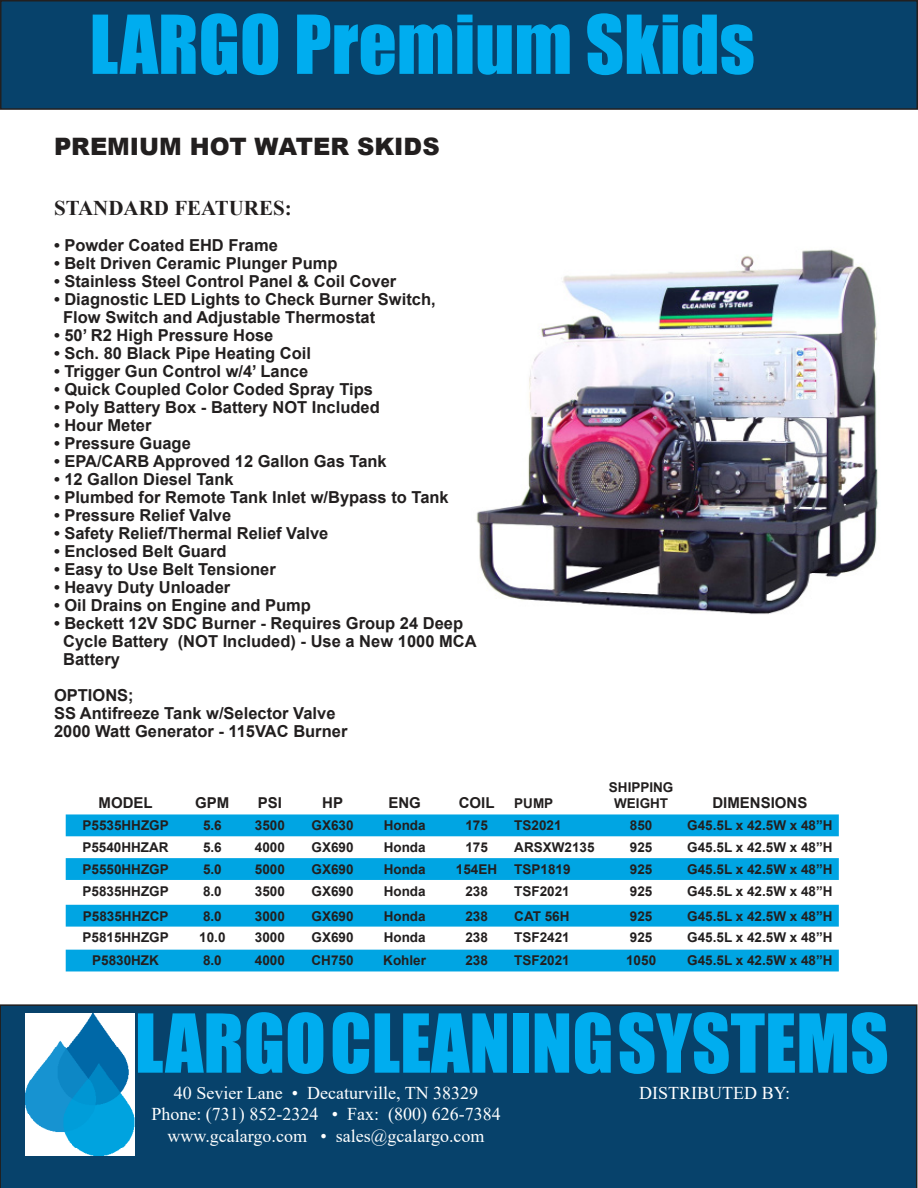
<style>
.page{position:relative;width:918px;height:1188px;background:#fff}
.page>*{position:absolute;margin:0;border:0;box-sizing:border-box;transform-origin:0 0}
.t1{font:75px "Impact";color:#00adef}
.t2{font:900 24px "Arial";color:#221f1f}
.t3{font:700 21px "Times New Roman";color:#221f1f}
.t4{font:18px/21.6px "Times New Roman";color:#fff;text-align:center}
.t5{font:700 16.5px/18px "Arial";color:#221f1f}
.t6{font:700 15px "Arial";color:#221f1f}
.t7{font:700 13.5px/16.2px "Arial";color:#221f1f;text-align:center}
</style>
<div class="page">
<div style="left:0;top:1004px;width:917px;height:184px;background:#07426b"></div>
<img style="left:25px;top:1013px;width:110px;height:142px">
<div style="left:1px;top:1px;width:916px;height:108px;background:#07426b"></div>
<div style="left:0;top:0;width:918px;height:110px;border:2px solid #221f1f"></div>
<img style="left:476px;top:249px;width:402px;height:365px">
<svg style="left:66px;top:814px;width:773px;height:66px;fill:#00a5e3"></svg>
<svg style="left:66px;top:905px;width:773px;height:66px;fill:#00a5e3"></svg>
<h1 class="t1" style="left:90px;top:4px;width:667px">LARGO Premium Skids</h1>
<h2 class="t2" style="left:54px;top:133px;width:387px">PREMIUM HOT WATER SKIDS</h2>
<p class="t3" style="left:54px;top:196px;width:239px">STANDARD FEATURES:</p>
<p class="t5" style="left:54px;top:238px;width:225px">• Powder Coated EHD Frame</p>
<p class="t5" style="left:54px;top:256px;width:285px">• Belt Driven Ceramic Plunger Pump</p>
<p class="t5" style="left:54px;top:274px;width:344px">• Stainless Steel Control Panel &amp; Coil Cover</p>
<p class="t5" style="left:63px;top:292px;width:374px;text-indent:-9px">• Diagnostic LED Lights to Check Burner Switch,<br>Flow Switch and Adjustable Thermostat</p>
<p class="t5" style="left:54px;top:328px;width:221px">• 50’ R2 High Pressure Hose</p>
<p class="t5" style="left:54px;top:346px;width:259px">• Sch. 80 Black Pipe Heating Coil</p>
<p class="t5" style="left:54px;top:364px;width:256px">• Trigger Gun Control w/4’ Lance</p>
<p class="t5" style="left:54px;top:382px;width:321px">• Quick Coupled Color Coded Spray Tips</p>
<p class="t5" style="left:54px;top:400px;width:327px">• Poly Battery Box - Battery NOT Included</p>
<p class="t5" style="left:54px;top:418px;width:99px">• Hour Meter</p>
<p class="t5" style="left:54px;top:436px;width:138px">• Pressure Guage</p>
<p class="t5" style="left:54px;top:454px;width:334px">• EPA/CARB Approved 12 Gallon Gas Tank</p>
<p class="t5" style="left:54px;top:472px;width:181px">• 12 Gallon Diesel Tank</p>
<p class="t5" style="left:54px;top:490px;width:396px">• Plumbed for Remote Tank Inlet w/Bypass to Tank</p>
<p class="t5" style="left:54px;top:508px;width:179px">• Pressure Relief Valve</p>
<p class="t5" style="left:54px;top:526px;width:276px">• Safety Relief/Thermal Relief Valve</p>
<p class="t5" style="left:54px;top:544px;width:174px">• Enclosed Belt Guard</p>
<p class="t5" style="left:54px;top:562px;width:223px">• Easy to Use Belt Tensioner</p>
<p class="t5" style="left:54px;top:580px;width:178px">• Heavy Duty Unloader</p>
<p class="t5" style="left:54px;top:598px;width:259px">• Oil Drains on Engine and Pump</p>
<p class="t5" style="left:63px;top:616px;width:415px;text-indent:-9px">• Beckett 12V SDC Burner - Requires Group 24 Deep<br>Cycle Battery (NOT Included) - Use a New 1000 MCA<br>Battery</p>
<p class="t5" style="left:54px;top:688px;width:295px">OPTIONS;<br>SS Antifreeze Tank w/Selector Valve<br>2000 Watt Generator - 115VAC Burner</p>
<p class="t6" style="left:99px;top:798px;width:56px">MODEL</p>
<p class="t6" style="left:195px;top:798px;width:36px">GPM</p>
<p class="t6" style="left:258px;top:798px;width:26px">PSI</p>
<p class="t6" style="left:322px;top:798px;width:22px">HP</p>
<p class="t6" style="left:388px;top:798px;width:34px">ENG</p>
<p class="t6" style="left:459px;top:798px;width:37px">COIL</p>
<p class="t7" style="left:514px;top:797px;width:41px">PUMP</p>
<p class="t7" style="left:609px;top:781px;width:66px">SHIPPING<br>WEIGHT</p>
<p class="t6" style="left:712px;top:798px;width:97px">DIMENSIONS</p>
<p class="t7" style="left:83px;top:819px;width:88px">P5535HHZGP</p>
<p class="t7" style="left:203px;top:819px;width:20px">5.6</p>
<p class="t7" style="left:255px;top:819px;width:32px">3500</p>
<p class="t7" style="left:312px;top:819px;width:44px">GX630</p>
<p class="t7" style="left:384px;top:819px;width:43px">Honda</p>
<p class="t7" style="left:465px;top:819px;width:24px">175</p>
<p class="t7" style="left:514px;top:819px;width:49px">TS2021</p>
<p class="t7" style="left:630px;top:819px;width:24px">850</p>
<p class="t7" style="left:687px;top:819px;width:147px">G45.5L x 42.5W x 48”H</p>
<p class="t7" style="left:82px;top:841px;width:88px">P5540HHZAR</p>
<p class="t7" style="left:203px;top:841px;width:20px">5.6</p>
<p class="t7" style="left:255px;top:841px;width:32px">4000</p>
<p class="t7" style="left:312px;top:841px;width:44px">GX690</p>
<p class="t7" style="left:384px;top:841px;width:43px">Honda</p>
<p class="t7" style="left:465px;top:841px;width:24px">175</p>
<p class="t7" style="left:514px;top:841px;width:82px">ARSXW2135</p>
<p class="t7" style="left:630px;top:841px;width:24px">925</p>
<p class="t7" style="left:687px;top:841px;width:147px">G45.5L x 42.5W x 48”H</p>
<p class="t7" style="left:83px;top:862px;width:88px">P5550HHZGP</p>
<p class="t7" style="left:203px;top:862px;width:20px">5.0</p>
<p class="t7" style="left:255px;top:862px;width:32px">5000</p>
<p class="t7" style="left:312px;top:862px;width:44px">GX690</p>
<p class="t7" style="left:384px;top:862px;width:43px">Honda</p>
<p class="t7" style="left:456px;top:862px;width:43px">154EH</p>
<p class="t7" style="left:514px;top:862px;width:58px">TSP1819</p>
<p class="t7" style="left:630px;top:862px;width:24px">925</p>
<p class="t7" style="left:687px;top:862px;width:147px">G45.5L x 42.5W x 48”H</p>
<p class="t7" style="left:83px;top:884px;width:88px">P5835HHZGP</p>
<p class="t7" style="left:203px;top:884px;width:20px">8.0</p>
<p class="t7" style="left:255px;top:884px;width:32px">3500</p>
<p class="t7" style="left:312px;top:884px;width:44px">GX690</p>
<p class="t7" style="left:384px;top:884px;width:43px">Honda</p>
<p class="t7" style="left:465px;top:884px;width:24px">238</p>
<p class="t7" style="left:514px;top:884px;width:57px">TSF2021</p>
<p class="t7" style="left:630px;top:884px;width:24px">925</p>
<p class="t7" style="left:687px;top:884px;width:147px">G45.5L x 42.5W x 48”H</p>
<p class="t7" style="left:83px;top:909px;width:87px">P5835HHZCP</p>
<p class="t7" style="left:203px;top:909px;width:20px">8.0</p>
<p class="t7" style="left:255px;top:909px;width:32px">3000</p>
<p class="t7" style="left:312px;top:909px;width:44px">GX690</p>
<p class="t7" style="left:384px;top:909px;width:43px">Honda</p>
<p class="t7" style="left:465px;top:909px;width:24px">238</p>
<p class="t7" style="left:514px;top:909px;width:57px">CAT 56H</p>
<p class="t7" style="left:630px;top:909px;width:24px">925</p>
<p class="t7" style="left:687px;top:909px;width:147px">G45.5L x 42.5W x 48”H</p>
<p class="t7" style="left:83px;top:931px;width:88px">P5815HHZGP</p>
<p class="t7" style="left:199px;top:931px;width:28px">10.0</p>
<p class="t7" style="left:255px;top:931px;width:32px">3000</p>
<p class="t7" style="left:312px;top:931px;width:44px">GX690</p>
<p class="t7" style="left:384px;top:931px;width:43px">Honda</p>
<p class="t7" style="left:465px;top:931px;width:24px">238</p>
<p class="t7" style="left:514px;top:931px;width:57px">TSF2421</p>
<p class="t7" style="left:630px;top:931px;width:24px">925</p>
<p class="t7" style="left:687px;top:931px;width:147px">G45.5L x 42.5W x 48”H</p>
<p class="t7" style="left:92px;top:954px;width:68px">P5830HZK</p>
<p class="t7" style="left:203px;top:954px;width:20px">8.0</p>
<p class="t7" style="left:255px;top:954px;width:32px">4000</p>
<p class="t7" style="left:312px;top:954px;width:44px">CH750</p>
<p class="t7" style="left:383px;top:954px;width:44px">Kohler</p>
<p class="t7" style="left:465px;top:954px;width:24px">238</p>
<p class="t7" style="left:514px;top:954px;width:57px">TSF2021</p>
<p class="t7" style="left:626px;top:954px;width:32px">1050</p>
<p class="t7" style="left:687px;top:954px;width:147px">G45.5L x 42.5W x 48”H</p>
<h1 class="t1" style="left:135px;top:1003px;width:756px">LARGOCLEANINGSYSTEMS</h1>
<p class="t4" style="left:151px;top:1084px;width:351px">40 Sevier Lane • Decaturville, TN 38329<br>Phone: (731) 852-2324 • Fax: (800) 626-7384 www.gcalargo.com • sales@gcalargo.com</p>
<p class="t4" style="left:639px;top:1084px;width:152px">DISTRIBUTED BY:</p>
</div>
